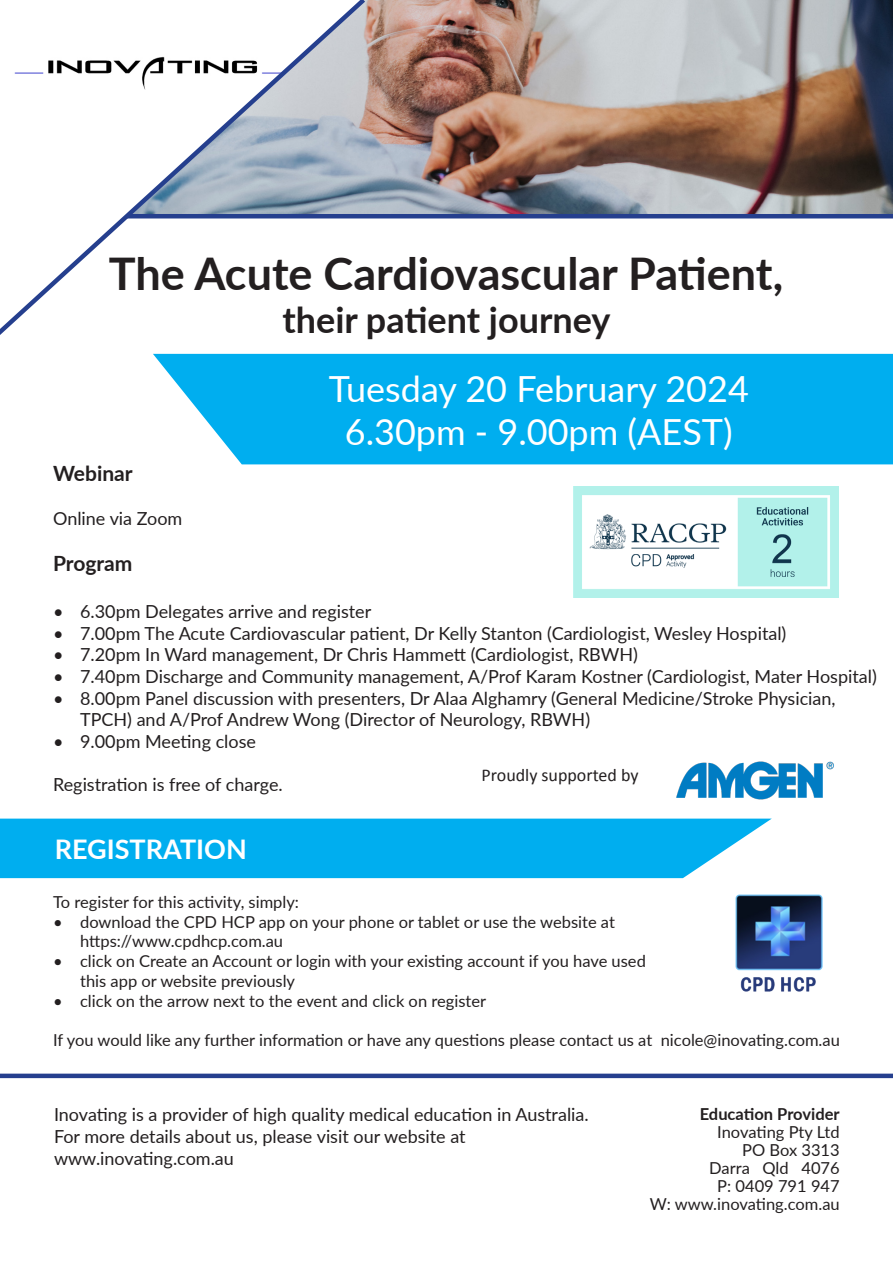
<style>
.page{position:relative;width:893px;height:1263px;background:#fff}
.page>*{position:absolute;margin:0;border:0;box-sizing:border-box;transform-origin:0 0}
.t1{font:700 45px "Lato";color:#231f20}
.t2{font:36px "Lato";color:#fff}
.t3{font:700 36px "Lato";color:#231f20}
.t4{font:700 27px "Lato";color:#fff}
.t5{font:700 21px "Lato";color:#231f20}
.t6{font:18px/21.6px "Lato";color:#231f20}
.t7{font:18px "Calibri";color:#231f20}
.t8{font:16.5px/19.8px "Lato";color:#231f20}
.t9{font:700 16.5px "Lato";color:#231f20}
</style>
<div class="page">
<div style="left:154px;top:354px;width:739px;height:110px;background:#00aeef"></div>
<img style="left:735px;top:894px;width:87px;height:97px">
<img style="left:676px;top:761px;width:158px;height:39px">
<img style="left:370px;top:0;width:523px;height:214px">
<svg style="left:0;top:0;width:370px;height:355px"></svg>
<div style="left:0;top:819px;width:771px;height:59px;background:#00aeef"></div>
<div style="left:0;top:1073px;width:893px;height:5px;background:#253f8e"></div>
<hr style="left:127px;top:214px;width:766px;height:4px;background:#253f8e">
<img style="left:573px;top:487px;width:266px;height:110px">
<p class="t1" style="left:109px;top:240px;width:676px">The Acute Cardiovascular Patient,</p>
<p class="t3" style="left:282px;top:293px;width:330px">their patient journey</p>
<p class="t2" style="left:329px;top:363px;width:422px">Tuesday 20 February 2024</p>
<p class="t2" style="left:345px;top:406px;width:389px">6.30pm - 9.00pm (AEST)</p>
<p class="t5" style="left:53px;top:458px;width:81px">Webinar</p>
<p class="t6" style="left:53px;top:506px;width:131px">Online via Zoom</p>
<p class="t5" style="left:53px;top:548px;width:81px">Program</p>
<p class="t6" style="left:53px;top:600px;width:320px">• 6.30pm Delegates arrive and register</p>
<p class="t6" style="left:53px;top:622px;width:735px">• 7.00pm The Acute Cardiovascular patient, Dr Kelly Stanton (Cardiologist, Wesley Hospital)</p>
<p class="t6" style="left:53px;top:643px;width:586px">• 7.20pm In Ward management, Dr Chris Hammett (Cardiologist, RBWH)</p>
<p class="t6" style="left:53px;top:665px;width:825px">• 7.40pm Discharge and Community management, A/Prof Karam Kostner (Cardiologist, Mater Hospital)</p>
<p class="t6" style="left:80px;top:686px;width:757px;text-indent:-27px">• 8.00pm Panel discussion with presenters, Dr Alaa Alghamry (General Medicine/Stroke Physician,<br>TPCH) and A/Prof Andrew Wong (Director of Neurology, RBWH)</p>
<p class="t6" style="left:53px;top:730px;width:204px">• 9.00pm Meeting close</p>
<p class="t6" style="left:53px;top:773px;width:231px">Registration is free of charge.</p>
<p class="t7" style="left:482px;top:763px;width:159px">Proudly supported by</p>
<p class="t4" style="left:55px;top:830px;width:194px">REGISTRATION</p>
<p class="t8" style="left:53px;top:891px;width:247px">To register for this activity, simply:</p>
<p class="t8" style="left:80px;top:911px;width:536px;text-indent:-27px">• download the CPD HCP app on your phone or tablet or use the website at https://www.cpdhcp.com.au</p>
<p class="t8" style="left:80px;top:950px;width:567px;text-indent:-27px">• click on Create an Account or login with your existing account if you have used this app or website previously</p>
<p class="t8" style="left:53px;top:990px;width:434px">• click on the arrow next to the event and click on register</p>
<p class="t8" style="left:53px;top:1030px;width:788px">If you would like any further information or have any questions please contact us at nicole@inovating.com.au</p>
<p class="t6" style="left:54px;top:1103px;width:536px">Inovating is a provider of high quality medical education in Australia.</p>
<p class="t6" style="left:54px;top:1125px;width:413px">For more details about us, please visit our website at www.inovating.com.au</p>
<p class="t9" style="left:700px;top:1102px;width:141px">Education Provider</p>
<p class="t8" style="left:717px;top:1122px;width:124px">Inovating Pty Ltd</p>
<p class="t8" style="left:742px;top:1140px;width:99px">PO Box 3313</p>
<p class="t8" style="left:709px;top:1158px;width:132px;line-height:18px;text-align:center">Darra Qld 4076<br>P: 0409 791 947</p>
<p class="t8" style="left:650px;top:1194px;width:191px">W: www.inovating.com.au</p>
</div>
